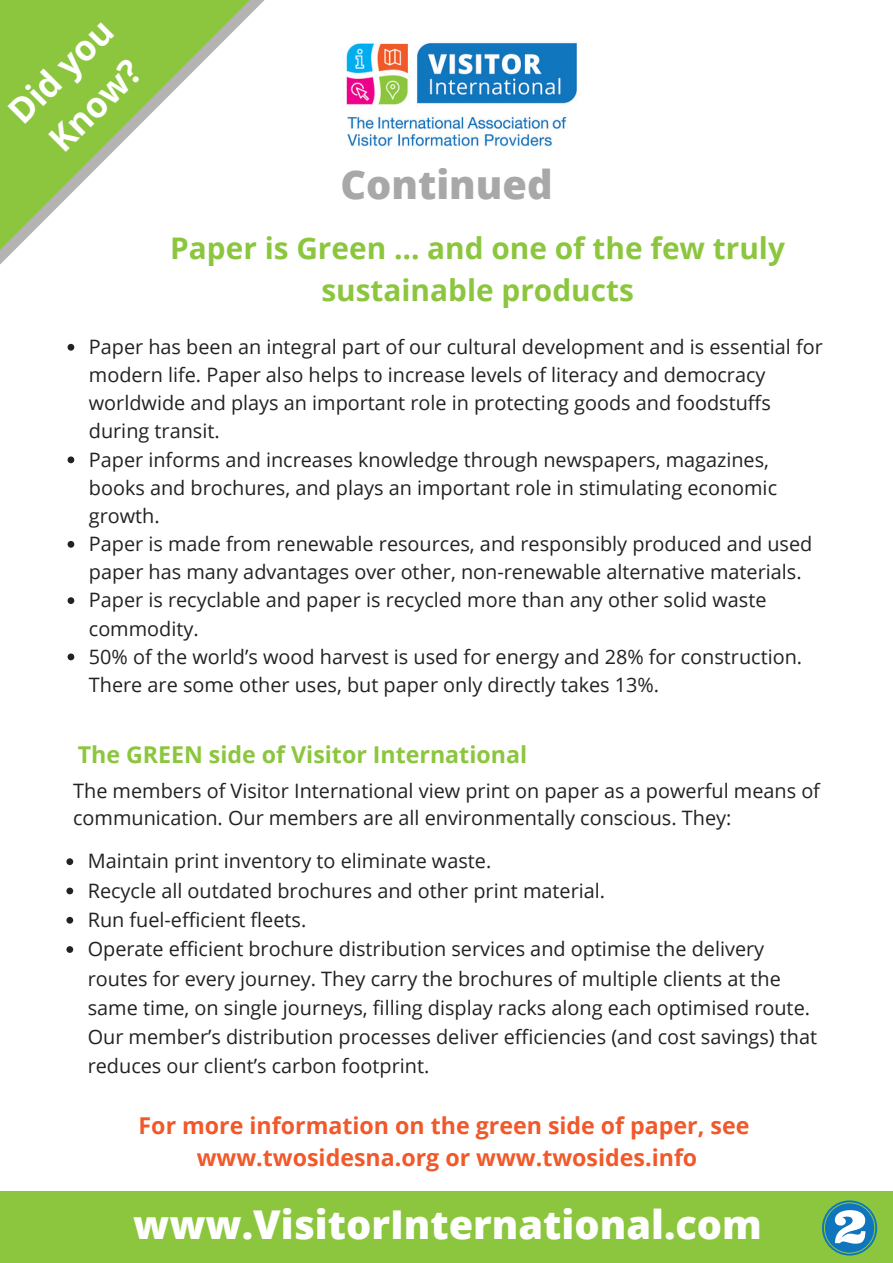
<style>
.page{position:relative;width:893px;height:1263px;background:#fff}
.page>*{position:absolute;margin:0;border:0;box-sizing:border-box;transform-origin:0 0}
.t1{font:800 39.75px "Open Sans";color:#fff}
.t2{font:800 39.75px "Open Sans";color:#a8a8a8}
.t3{font:700 34.8px/48.4px "Open Sans";color:#fff}
.t4{font:700 29.85px/41.7px "Open Sans";color:#8cc63e;text-align:center}
.t5{font:700 23.25px/31.5px "Open Sans";color:#f1592a;text-align:center}
.t6{font:700 23.25px "Open Sans";color:#8cc63e}
.t7{font:19.8px/28.2px "Open Sans";color:#222}
</style>
<div class="page">
<img style="left:346px;top:42px;width:231px;height:107px">
<div style="left:0;top:1191px;width:893px;height:72px;background:#8cc63e"></div>
<svg style="left:0;top:0;width:250px;height:250px;fill:#8cc63e"></svg>
<svg style="left:68px;top:344px;width:6px;height:7px"></svg>
<svg style="left:68px;top:456px;width:6px;height:7px"></svg>
<svg style="left:68px;top:541px;width:6px;height:7px"></svg>
<svg style="left:68px;top:597px;width:6px;height:7px"></svg>
<svg style="left:68px;top:653px;width:6px;height:7px"></svg>
<svg style="left:822px;top:1200px;width:55px;height:55px"></svg>
<svg style="left:66px;top:858px;width:7px;height:7px"></svg>
<svg style="left:66px;top:887px;width:7px;height:7px"></svg>
<svg style="left:66px;top:917px;width:7px;height:7px"></svg>
<svg style="left:66px;top:946px;width:7px;height:7px"></svg>
<h2 class="t3" style="left:-3px;top:100px;width:133px;rotate:-45deg">Did you<br>Know?</h2>
<h1 class="t2" style="left:340px;top:157px;width:214px">Continued</h1>
<h3 class="t4" style="left:170px;top:227px;width:616px">Paper is Green … and one of the few truly sustainable products</h3>
<p class="t7" style="left:89px;top:332px;width:735px">Paper has been an integral part of our cultural development and is essential for modern life. Paper also helps to increase levels of literacy and democracy worldwide and plays an important role in protecting goods and foodstuffs during transit.<br>Paper informs and increases knowledge through newspapers, magazines, books and brochures, and plays an important role in stimulating economic growth.<br>Paper is made from renewable resources, and responsibly produced and used paper has many advantages over other, non-renewable alternative materials.<br>Paper is recyclable and paper is recycled more than any other solid waste commodity.<br>50% of the world’s wood harvest is used for energy and 28% for construction.<br>There are some other uses, but paper only directly takes 13%.</p>
<p class="t6" style="left:78px;top:739px;width:451px">The GREEN side of Visitor International</p>
<p class="t7" style="left:73px;top:777px;width:748px;line-height:27px">The members of Visitor International view print on paper as a powerful means of communication. Our members are all environmentally conscious. They:</p>
<p class="t7" style="left:88px;top:846px;width:731px;line-height:29.2px">Maintain print inventory to eliminate waste.<br>Recycle all outdated brochures and other print material.<br>Run fuel-efficient fleets.<br>Operate efficient brochure distribution services and optimise the delivery routes for every journey. They carry the brochures of multiple clients at the same time, on single journeys, filling display racks along each optimised route.<br>Our member’s distribution processes deliver efficiencies (and cost savings) that reduces our client’s carbon footprint.</p>
<p class="t5" style="left:139px;top:1109px;width:612px">For more information on the green side of paper, see www.twosidesna.org or www.twosides.info</p>
<h1 class="t1" style="left:133px;top:1196px;width:630px">www.VisitorInternational.com</h1>
</div>
